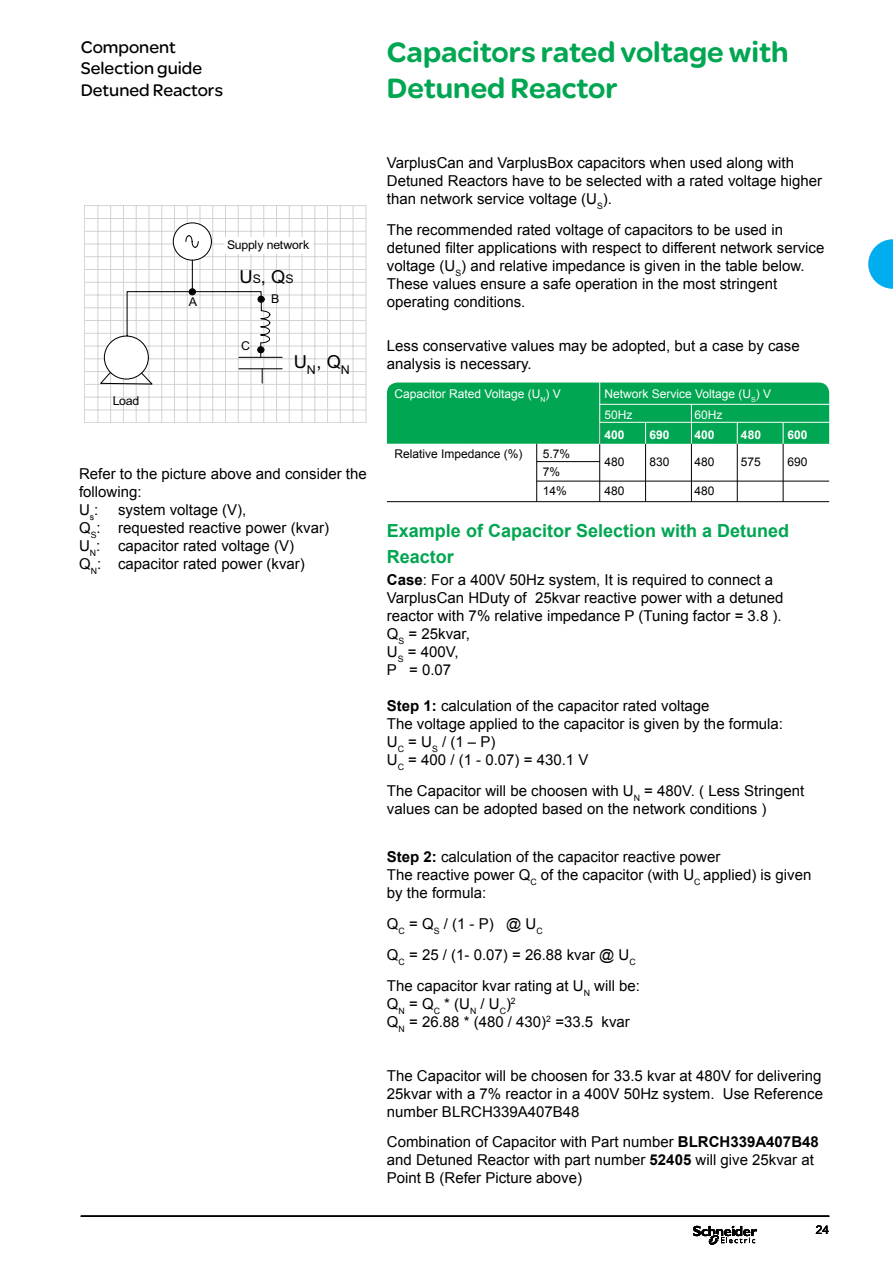
<style>
.page{position:relative;width:893px;height:1263px;background:#fff}
.page>*{position:absolute;margin:0;border:0;box-sizing:border-box;transform-origin:0 0}
.t1{font:900 30px/36px "SE Optimist";color:#00a651}
.t2{font:18px/21.6px "SE Optimist";color:#000}
.t3{font:700 18px/25.2px "Arial";color:#00a651}
.t4{font:17.85px "Arial";color:#000}
.t5{font:15px/18px "Arial";color:#000}
.t6{font:12.15px "Arial";color:#000}
.t7{font:12px/20.9px "Arial";color:#fff}
.t8{font:12px/18.5px "Arial";color:#000}
.t9{font:700 12px "Arial";color:#fff}
.t10{font:12px "Arial";letter-spacing:-.025em;color:#000}
.s1{font-size:12px}
.s2{font-weight:700}
</style>
<div class="page">
<svg style="left:693px;top:1226px;width:64px;height:19px"></svg>
<hr style="left:81px;top:1215px;width:748px;height:2px;background:#000">
<hr style="left:537px;top:481px;width:292px;height:1px;background:#000">
<hr style="left:599px;top:423px;width:1px;height:79px;background:#000">
<hr style="left:691px;top:423px;width:1px;height:79px;background:#000">
<hr style="left:536px;top:444px;width:1px;height:58px;background:#000">
<hr style="left:387px;top:501px;width:442px;height:1px;background:#000">
<hr style="left:537px;top:461px;width:63px;height:1px;background:#000">
<hr style="left:645px;top:444px;width:1px;height:58px;background:#000">
<hr style="left:737px;top:444px;width:1px;height:58px;background:#000">
<hr style="left:783px;top:444px;width:1px;height:58px;background:#000">
<div style="left:387px;top:383px;width:442px;height:61px;background:#00a651"></div>
<svg style="left:84px;top:205px;width:282px;height:218px"></svg>
<div style="left:224px;top:238px;width:88px;height:16px;background:#fff"></div>
<hr style="left:239px;top:357px;width:43px;height:1px;background:#000">
<hr style="left:239px;top:368px;width:43px;height:1px;background:#000">
<svg style="left:98px;top:222px;width:173px;height:163px"></svg>
<div style="left:189px;top:288px;width:7px;height:7px;background:#000;border:1px solid #000;border-radius:50%"></div>
<div style="left:258px;top:296px;width:6px;height:7px;background:#000;border:1px solid #000;border-radius:50%"></div>
<div style="left:257px;top:346px;width:7px;height:7px;background:#000;border:1px solid #000;border-radius:50%"></div>
<svg style="left:868px;top:239px;width:25px;height:50px"></svg>
<p class="t2" style="left:81px;top:35px;width:122px">General Design<br>Ru s</p>
<p class="t2" style="left:81px;top:35px;width:144px">Component<br>Selection guide<br>Detuned Reactors</p>
<h1 class="t1" style="left:387px;top:33px;width:403px">Capacitors rated voltage with<br>Detuned Reactor</h1>
<p class="t6" style="left:113px;top:393px;width:28px">Load</p>
<p class="t6" style="left:189px;top:294px;width:10px">A</p>
<p class="t10" style="left:227px;top:237px;width:84px">Supply network</p>
<p class="t4" style="left:240px;top:265px;width:56px">U<span class="s1">S</span>, Q<span class="s1">S</span></p>
<p class="t6" style="left:241px;top:338px;width:10px">C</p>
<p class="t6" style="left:271px;top:291px;width:10px">B</p>
<p class="t4" style="left:294px;top:350px;width:57px">U<sub>N</sub>, Q<sub>N</sub></p>
<p class="t5" style="left:79px;top:465px;width:289px">Refer to the picture above and consider the following:<br>U<sub>s</sub>:</p>
<p class="t5" style="left:79px;top:501px;width:251px;text-indent:39px">system voltage (V),<br>Q<sub>S</sub>: requested reactive power (kvar)<br>U<sub>N</sub>: capacitor rated voltage (V)<br>Q<sub>N</sub>: capacitor rated power (kvar)</p>
<p class="t5" style="left:387px;top:154px;width:437px">VarplusCan and VarplusBox capacitors when used along with<br>Detuned Reactors have to be selected with a rated voltage higher than network service voltage (U<sub>S</sub>).</p>
<p class="t5" style="left:387px;top:221px;width:439px">The recommended rated voltage of capacitors to be used in detuned filter applications with respect to different network service voltage (U<sub>S</sub>) and relative impedance is given in the table below.<br>These values ensure a safe operation in the most stringent operating conditions.</p>
<p class="t5" style="left:387px;top:336px;width:414px">Less conservative values may be adopted, but a case by case analysis is necessary.</p>
<p class="t7" style="left:394px;top:383px;width:168px">Capacitor Rated Voltage (U<sub>N</sub>) V</p>
<p class="t7" style="left:604px;top:383px;width:168px">Network Service Voltage (U<sub>S</sub>) V<br>50Hz</p>
<p class="t7" style="left:694px;top:404px;width:30px">60Hz</p>
<p class="t8" style="left:394px;top:444px;width:130px">Relative Impedance (%)</p>
<p class="t8" style="left:543px;top:444px;width:29px">5.7%<br>7%<br>14%</p>
<p class="t9" style="left:604px;top:427px;width:22px">400</p>
<p class="t9" style="left:649px;top:427px;width:22px">690</p>
<p class="t9" style="left:694px;top:427px;width:22px">400</p>
<p class="t9" style="left:741px;top:427px;width:22px">480</p>
<p class="t9" style="left:787px;top:427px;width:22px">600</p>
<p class="t8" style="left:604px;top:452px;width:22px">480</p>
<p class="t8" style="left:649px;top:452px;width:22px">830</p>
<p class="t8" style="left:694px;top:452px;width:22px">480</p>
<p class="t8" style="left:741px;top:452px;width:22px">575</p>
<p class="t8" style="left:787px;top:452px;width:22px">690</p>
<p class="t8" style="left:604px;top:481px;width:22px">480</p>
<p class="t8" style="left:694px;top:481px;width:22px">480</p>
<p class="t3" style="left:387px;top:519px;width:404px">Example of Capacitor Selection with a Detuned<br>Reactor</p>
<p class="t5" style="left:387px;top:571px;width:398px"><span class="s2">Case</span>: For a 400V 50Hz system, It is required to connect a VarplusCan HDuty of 25kvar reactive power with a detuned reactor with 7% relative impedance P (Tuning factor = 3.8 ).<br>Q<sub>S</sub> = 25kvar,<br>U<sub>S</sub> = 400V,<br>P = 0.07</p>
<p class="t5" style="left:387px;top:697px;width:398px"><span class="s2">Step 1:</span> calculation of the capacitor rated voltage<br>The voltage applied to the capacitor is given by the formula:<br>U<sub>C</sub> =U<sub>S</sub> /(1–P)<br>U<sub>C</sub> = 400 / (1 - 0.07) = 430.1 V</p>
<p class="t5" style="left:387px;top:781px;width:419px">The Capacitor will be choosen with U<sub>N</sub> = 480V. ( Less Stringent values can be adopted based on the network conditions )</p>
<p class="t5" style="left:387px;top:848px;width:426px"><span class="s2">Step 2:</span> calculation of the capacitor reactive power<br>The reactive power Q<sub>C</sub> of the capacitor (with U<sub>C</sub> applied) is given by the formula:</p>
<p class="t5" style="left:387px;top:909px;width:255px;line-height:30.8px">Q<sub>C</sub> =Q<sub>S</sub> /(1-P) @U<sub>C<br></sub>Q<sub>C</sub> = 25 / (1- 0.07) = 26.88 kvar @ U<sub>C<br></sub>The capacitor kvar rating at U<sub>N</sub> will be:</p>
<p class="t5" style="left:387px;top:994px;width:244px">Q<sub>N</sub> = Q<sub>C</sub> * (U<sub>N</sub> / U<sub>C</sub>)<sup>2<br></sup>Q<sub>N</sub> = 26.88 * (480 / 430)<sup>2</sup> =33.5 kvar</p>
<p class="t5" style="left:387px;top:1066px;width:438px;text-align:justify">The Capacitor will be choosen for 33.5 kvar at 480V for delivering 25kvar with a 7% reactor in a 400V 50Hz system. Use Reference number BLRCH339A407B48</p>
<p class="t5" style="left:387px;top:1133px;width:433px">Combination of Capacitor with Part number <span class="s2">BLRCH339A407B48 </span>and Detuned Reactor with part number <span class="s2">52405</span> will give 25kvar at<br>Point B (Refer Picture above)</p>
<p class="t8" style="left:816px;top:1221px;width:15px">24</p>
</div>
